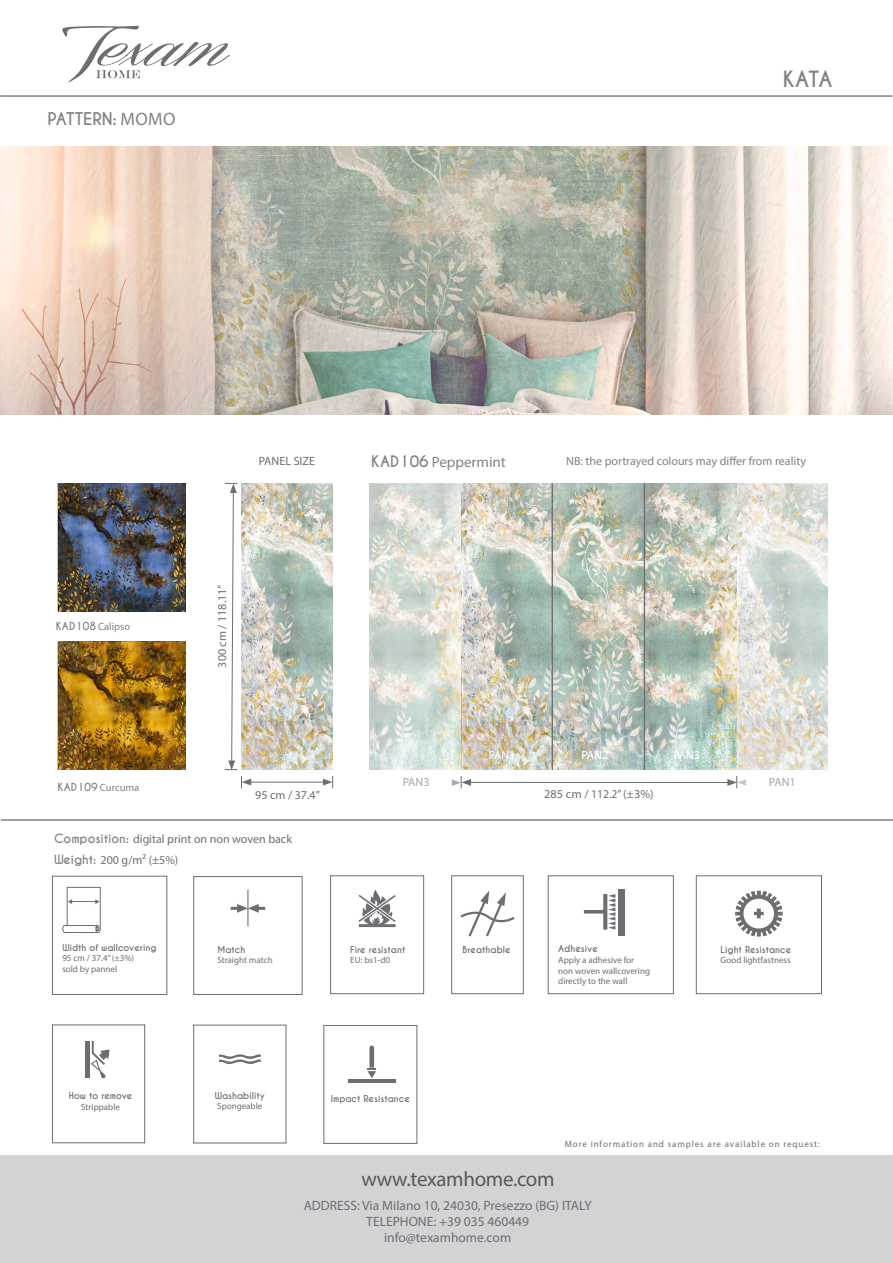
<style>
.page{position:relative;width:893px;height:1263px;background:#fff}
.page>*{position:absolute;margin:0;border:0;box-sizing:border-box;transform-origin:0 0}
.t1{font:21px "Myriad Pro";letter-spacing:-.015em;color:#58595b}
.t2{font:700 21px "Caviar Dreams";color:#808285}
.t3{font:700 16.5px "Caviar Dreams";color:#808285}
.t4{font:15px "Myriad Pro";color:#808285}
.t5{font:13.5px/16.2px "Myriad Pro";color:#6d6e71;text-align:center}
.t6{font:12px "Myriad Pro";color:#6d6e71}
.t7{font:12px "Myriad Pro";color:#808285}
.t8{font:12px "Myriad Pro";color:#fff}
.t9{font:12px "Myriad Pro";color:#a7a9ac}
.t10{font:10.5px "Myriad Pro";color:#808285}
.t11{font:9px/10.8px "Myriad Pro";color:#6d6e71}
.t12{font:700 9px "Caviar Dreams";color:#6d6e71}
.t13{font:9px "Myriad Pro";letter-spacing:.1em;color:#6d6e71}
.s1{font-family:"Myriad Pro";font-weight:400;font-size:18px}
.s2{font-family:"Caviar Dreams";font-weight:700}
.s3{font-family:"Caviar Dreams";font-weight:700;color:#808285}
</style>
<div class="page">
<svg style="left:62px;top:26px;width:168px;height:57px"></svg>
<img style="left:58px;top:483px;width:127px;height:128px">
<img style="left:0;top:147px;width:892px;height:268px">
<hr style="left:0;top:95px;width:892px;height:2px;background:#808285">
<hr style="left:1px;top:819px;width:892px;height:2px;background:#808285">
<div style="left:0;top:1155px;width:893px;height:108px;background:#d1d3d4"></div>
<hr style="left:247px;top:890px;width:1px;height:36px;background:#6d6e71">
<svg style="left:231px;top:904px;width:34px;height:9px"></svg>
<div style="left:194px;top:876px;width:108px;height:119px;border:1px solid #6d6e71"></div>
<svg style="left:62px;top:887px;width:39px;height:46px"></svg>
<div style="left:52px;top:876px;width:115px;height:119px;border:1px solid #6d6e71"></div>
<svg style="left:358px;top:890px;width:38px;height:37px"></svg>
<div style="left:330px;top:875px;width:94px;height:119px;border:1px solid #6d6e71"></div>
<svg style="left:460px;top:890px;width:55px;height:47px"></svg>
<div style="left:451px;top:875px;width:72px;height:119px;border:1px solid #6d6e71"></div>
<div style="left:618px;top:889px;width:7px;height:46px;background:#6d6e71"></div>
<svg style="left:584px;top:894px;width:31px;height:36px"></svg>
<div style="left:548px;top:875px;width:126px;height:119px;border:1px solid #6d6e71"></div>
<svg style="left:735px;top:891px;width:48px;height:45px"></svg>
<div style="left:696px;top:875px;width:126px;height:119px;border:1px solid #6d6e71"></div>
<div style="left:85px;top:1041px;width:5px;height:36px;background:#6d6e71"></div>
<svg style="left:91px;top:1041px;width:19px;height:38px"></svg>
<div style="left:52px;top:1025px;width:93px;height:118px;border:1px solid #6d6e71"></div>
<svg style="left:219px;top:1054px;width:42px;height:10px"></svg>
<img style="left:370px;top:483px;width:458px;height:287px">
<img style="left:461px;top:483px;width:275px;height:287px">
<hr style="left:552px;top:483px;width:1px;height:287px;background:#6d6e71">
<hr style="left:644px;top:483px;width:1px;height:287px;background:#6d6e71">
<hr style="left:469px;top:782px;width:261px;height:1px;background:#6d6e71">
<img style="left:241px;top:483px;width:92px;height:287px">
<hr style="left:249px;top:782px;width:76px;height:1px;background:#6d6e71">
<svg style="left:323px;top:776px;width:10px;height:12px"></svg>
<svg style="left:241px;top:776px;width:10px;height:12px"></svg>
<svg style="left:225px;top:483px;width:12px;height:287px"></svg>
<svg style="left:452px;top:776px;width:19px;height:12px"></svg>
<svg style="left:727px;top:776px;width:19px;height:12px"></svg>
<img style="left:58px;top:642px;width:127px;height:127px">
<hr style="left:348px;top:1079px;width:47px;height:4px;background:#6d6e71">
<svg style="left:367px;top:1045px;width:9px;height:33px"></svg>
<h2 class="t3" style="left:48px;top:109px;width:129px">Pattern: <span class="s1">momo</span></h2>
<h1 class="t2" style="left:783px;top:66px;width:50px">kata</h1>
<h3 class="t6" style="left:259px;top:453px;width:58px">PANEL SIZE</h3>
<h3 class="t4" style="left:371px;top:453px;width:136px"><span class="s2">KAD106</span> Peppermint</h3>
<h3 class="t7" style="left:566px;top:453px;width:241px">NB: the portrayed colours may differ from reality</h3>
<p class="t10" style="left:56px;top:620px;width:76px"><span class="s2">KAD108</span> Calipso</p>
<h3 class="t6" style="left:215px;top:667px;width:85px;rotate:-90deg">300 cm / 118.11”</h3>
<p class="t10" style="left:58px;top:781px;width:83px"><span class="s2">KAD109</span> Curcuma</p>
<h3 class="t6" style="left:255px;top:787px;width:66px">95 cm / 37.4”</h3>
<h3 class="t6" style="left:54px;top:832px;width:239px"><span class="s3">composition:</span> digital print on non woven back</h3>
<h3 class="t6" style="left:54px;top:852px;width:126px"><span class="s3">Weight:</span> 200 g/m² (±5%)</h3>
<p class="t12" style="left:62px;top:942px;width:96px">Width of wallcovering</p>
<p class="t11" style="left:62px;top:953px;width:73px">95 cm / 37.4” (±3%) sold by pannel</p>
<p class="t12" style="left:217px;top:944px;width:29px">Match</p>
<p class="t11" style="left:217px;top:955px;width:57px">Straight match</p>
<h3 class="t8" style="left:489px;top:747px;width:28px">PAN1</h3>
<h3 class="t8" style="left:581px;top:747px;width:28px">PAN2</h3>
<h3 class="t8" style="left:674px;top:747px;width:28px">PAN3</h3>
<h3 class="t6" style="left:544px;top:786px;width:111px">285 cm / 112.2” (±3%)</h3>
<h3 class="t9" style="left:403px;top:774px;width:28px">PAN3</h3>
<h3 class="t9" style="left:769px;top:774px;width:28px">PAN1</h3>
<p class="t12" style="left:350px;top:944px;width:57px">Fire resistant</p>
<p class="t11" style="left:350px;top:955px;width:41px">EU: bs1-d0</p>
<p class="t12" style="left:463px;top:944px;width:50px">Breathable</p>
<p class="t12" style="left:558px;top:943px;width:41px">Adhesive</p>
<p class="t11" style="left:558px;top:954px;width:93px">Apply a adhesive for non woven wallcovering directly to the wall</p>
<p class="t12" style="left:721px;top:944px;width:72px">Light Resistance</p>
<p class="t11" style="left:721px;top:955px;width:72px">Good lightfastness</p>
<p class="t12" style="left:69px;top:1090px;width:65px">How to remove</p>
<p class="t11" style="left:81px;top:1101px;width:40px">Strippable</p>
<p class="t12" style="left:215px;top:1090px;width:51px">Washability</p>
<p class="t11" style="left:217px;top:1101px;width:47px">Spongeable</p>
<p class="t12" style="left:331px;top:1093px;width:81px">Impact Resistance</p>
<h1 class="t1" style="left:361px;top:1166px;width:195px">www.texamhome.com</h1>
<p class="t13" style="left:565px;top:1138px;width:257px">More information and samples are available on request:</p>
<h3 class="t5" style="left:304px;top:1197px;width:290px">ADDRESS: Via Milano 10, 24030, Presezzo (BG) ITALY<br>TELEPHONE: +39 035 460449 info@texamhome.com</h3>
</div>
